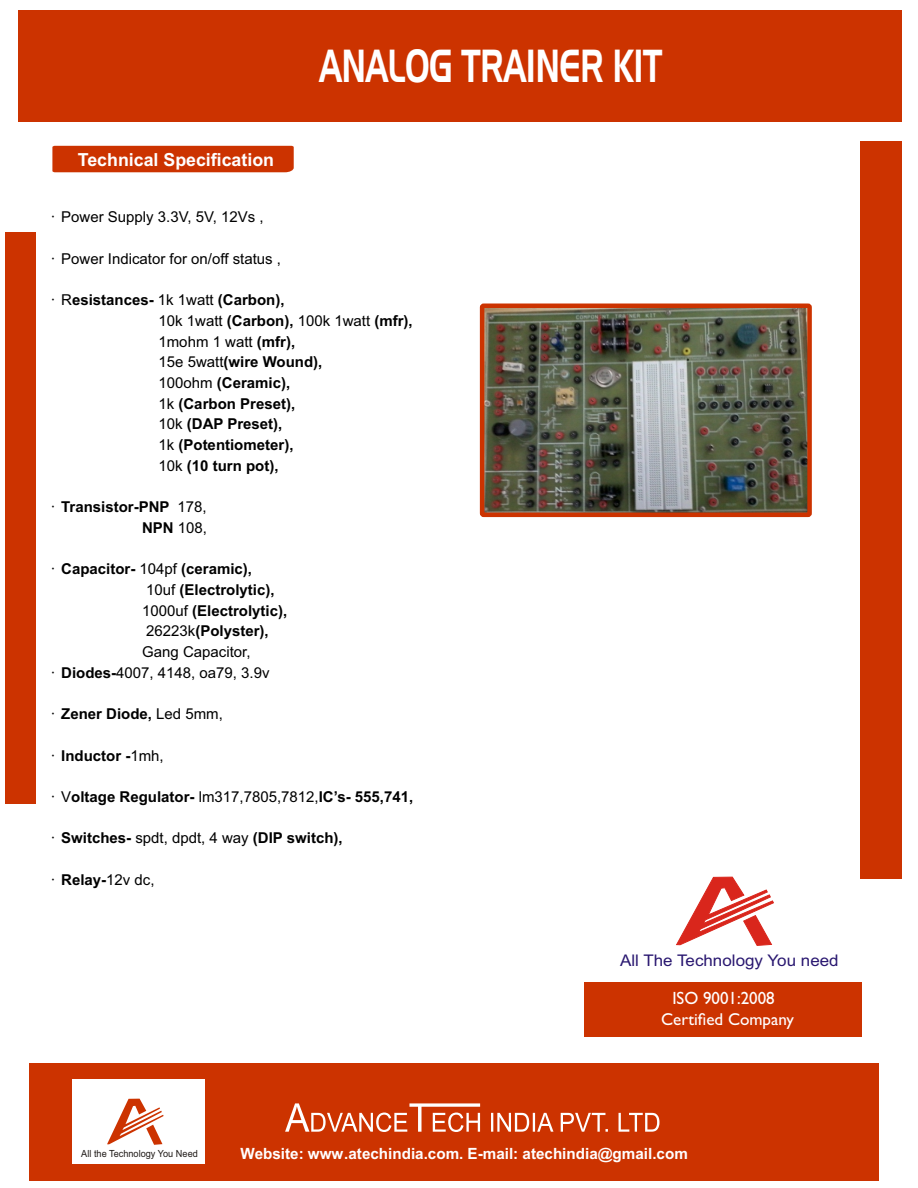
<style>
.page{position:relative;width:918px;height:1188px;background:#fff}
.page>*{position:absolute;margin:0;border:0;box-sizing:border-box;transform-origin:0 0}
.t1{font:45px "Aero Regular SWFTE";color:#fff;scale:.69 1}
.t2{font:700 18px "Arial";color:#fff}
.t3{font:17.7px "Gill Sans";color:#fff;scale:.96 1}
.t4{font:17.25px "Gill Sans";color:#fff}
.t5{font:16.05px "Arial";color:#291770;scale:1.06 1}
.t6{font:700 15.45px "Arial";color:#fff}
.t7{font:700 15px/20.7px "Arial";color:#000}
.t8{font:15px "Arial";color:#000}
.t9{font:9.75px "Arial";color:#1f1a17;scale:.93 1}
.s1{font-family:"Batang"}
.s2{font-family:"Batang";font-weight:400}
.s3{font-weight:400}
.s4{font-weight:700}
</style>
<div class="page">
<div style="left:52px;top:146px;width:242px;height:26px;background:#c30"></div>
<div style="left:860px;top:141px;width:41px;height:737px;background:#c30"></div>
<div style="left:6px;top:233px;width:30px;height:571px;background:#c30"></div>
<div style="left:584px;top:982px;width:278px;height:55px;background:#c30"></div>
<svg style="left:676px;top:877px;width:98px;height:69px"></svg>
<div style="left:18px;top:10px;width:884px;height:111px;background:#c30"></div>
<div style="left:29px;top:1064px;width:849px;height:117px;background:#c30"></div>
<div style="left:72px;top:1080px;width:133px;height:84px;background:#fff"></div>
<svg style="left:107px;top:1099px;width:57px;height:46px"></svg>
<svg style="left:285px;top:1103px;width:374px;height:29px"></svg>
<img style="left:485px;top:309px;width:322px;height:203px">
<div style="left:480px;top:304px;width:332px;height:213px;border:4px solid #c30;border-radius:2px"></div>
<p class="t2" style="left:78px;top:153px;width:198px">Technical Specification</p>
<p class="t8" style="left:51px;top:211px;width:215px"><span class="s1">·</span> Power Supply 3.3V, 5V, 12Vs ,</p>
<p class="t8" style="left:51px;top:253px;width:232px"><span class="s1">·</span> Power Indicator for on/off status ,</p>
<p class="t7" style="left:51px;top:291px;width:236px"><span class="s2">·</span> <span class="s3">R</span>esistances- <span class="s3">1k 1watt</span> (Carbon),</p>
<h1 class="t1" style="left:320px;top:38px;width:498px">ANALOG TRAINER KIT</h1>
<p class="t7" style="left:158px;top:312px;width:256px"><span class="s3">10k 1watt</span> (Carbon), <span class="s3">100k 1watt</span> (mfr),<br><span class="s3">1mohm 1 watt</span> (mfr),<br><span class="s3">15e 5watt</span>(wire Wound),<br><span class="s3">100ohm</span> (Ceramic),<br><span class="s3">1k</span> (Carbon Preset),<br><span class="s3">10k</span> (DAP Preset),<br><span class="s3">1k</span> (Potentiometer),<br><span class="s3">10k</span> (10 turn pot),</p>
<p class="t7" style="left:51px;top:498px;width:158px"><span class="s2">·</span> Transistor-PNP <span class="s3">178,</span></p>
<p class="t8" style="left:142px;top:522px;width:67px"><span class="s4">NPN</span> 108,</p>
<p class="t7" style="left:51px;top:560px;width:203px"><span class="s2">·</span> Capacitor- <span class="s3">104pf</span> (ceramic),</p>
<p class="t7" style="left:142px;top:581px;width:147px"><span class="s3">10uf</span> (Electrolytic),<br><span class="s3">1000uf</span> (Electrolytic),<br><span class="s3">26223k</span>(Polyster),<br><span class="s3">Gang Capacitor,</span></p>
<p class="t8" style="left:51px;top:667px;width:221px"><span class="s1">·</span> <span class="s4">Diodes-</span>4007, 4148, oa79, 3.9v</p>
<p class="t7" style="left:51px;top:705px;width:174px"><span class="s2">·</span> Zener Diode, <span class="s3">Led 5mm,</span></p>
<p class="t7" style="left:51px;top:746px;width:115px"><span class="s2">·</span> Inductor -<span class="s3">1mh,</span></p>
<p class="t7" style="left:51px;top:788px;width:364px"><span class="s2">·</span> <span class="s3">V</span>oltage Regulator- <span class="s3">lm317,7805,7812,</span>IC’s- 555,741,</p>
<p class="t7" style="left:51px;top:829px;width:294px"><span class="s2">·</span> Switches- <span class="s3">spdt, dpdt, 4 way</span> (DIP switch),</p>
<p class="t7" style="left:51px;top:871px;width:106px"><span class="s2">·</span> Relay-<span class="s3">12v dc,</span></p>
<p class="t5" style="left:620px;top:954px;width:208px">All The Technology You need</p>
<p class="t3" style="left:672px;top:992px;width:108px">ISO 9001:2008</p>
<p class="t4" style="left:661px;top:1013px;width:134px">Certified Company</p>
<p class="t9" style="left:81px;top:1149px;width:127px">All the Technology You Need</p>
<p class="t6" style="left:241px;top:1148px;width:449px">Website: www.atechindia.com. E-mail: atechindia@gmail.com</p>
</div>
